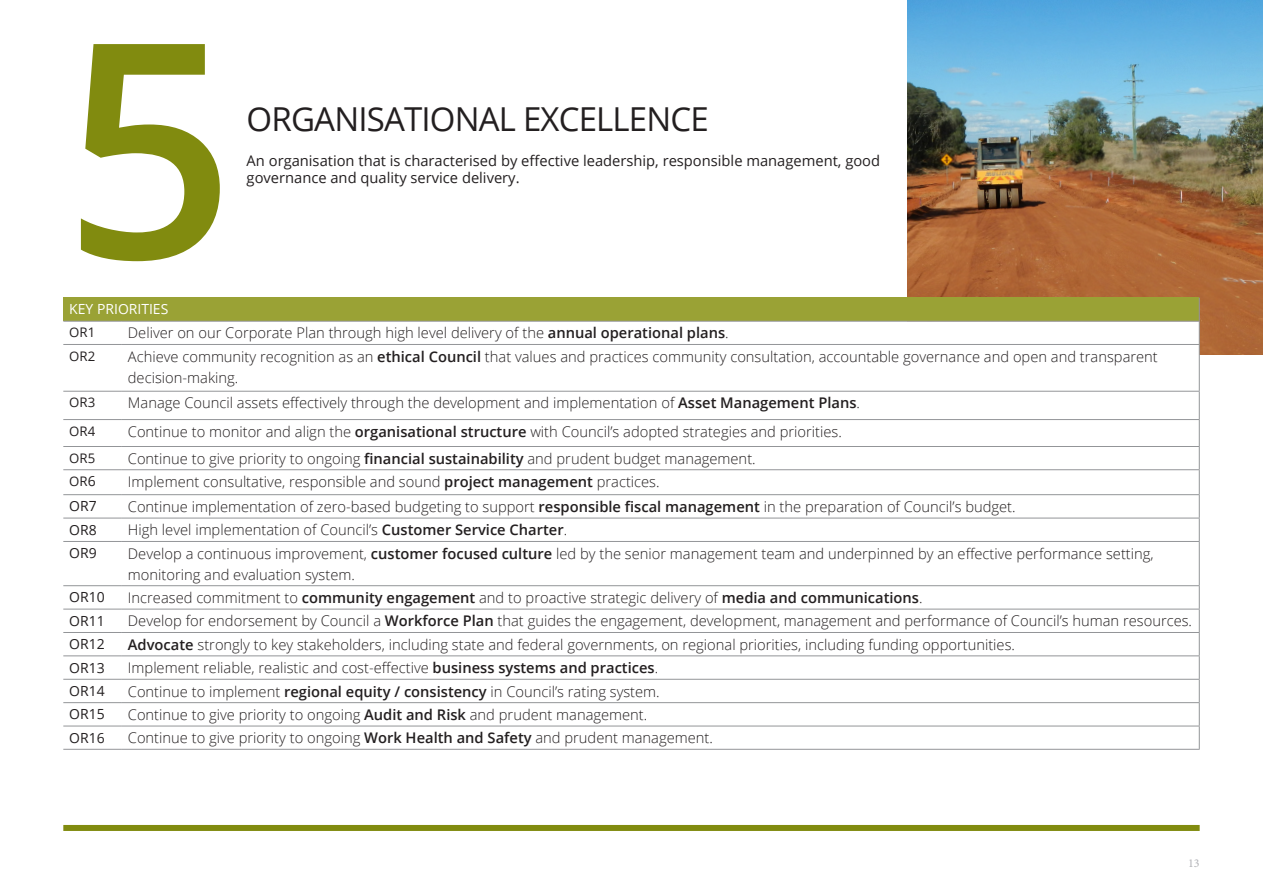
<style>
.page{position:relative;width:1263px;height:893px;background:#fff}
.page>*{position:absolute;margin:0;border:0;box-sizing:border-box;transform-origin:0 0}
.t1{font:600 300px "Open Sans";color:#818b0f}
.t2{font:33px "Open Sans";letter-spacing:-.025em;color:#231f20}
.t3{font:300 14.7px/21px "Open Sans";color:#231f20}
.t4{font:14.7px/17.7px "Open Sans";color:#231f20}
.Body_Copy{font:13.95px "Open Sans";color:#231f20}
.Body_Copy-2{font:13.95px "Open Sans";color:#fff}
.Body_Copy-3{font:13.2px "Open Sans";color:#231f20}
.t5{font:12px "Minion Pro";color:#b2b3b7}
.s1{font-weight:600}
.s2{font-size:13.95px}
</style>
<div class="page">
<img style="left:907px;top:0;width:356px;height:354px">
<div style="left:63px;top:298px;width:1136px;height:23px;background:#9aa235"></div>
<svg style="left:63px;top:322px;width:1136px;height:427px"></svg>
<hr style="left:63px;top:321px;width:59px;height:1px;background:#939598">
<hr style="left:122px;top:321px;width:1078px;height:1px;background:#939598">
<svg style="left:1199px;top:298px;width:1px;height:46px"></svg>
<hr style="left:1199px;top:345px;width:1px;height:46px;background:#939598">
<svg style="left:1199px;top:392px;width:1px;height:149px"></svg>
<hr style="left:1199px;top:542px;width:1px;height:43px;background:#939598">
<svg style="left:1199px;top:586px;width:1px;height:163px"></svg>
<hr style="left:63px;top:344px;width:59px;height:1px;background:#939598">
<hr style="left:122px;top:344px;width:1078px;height:1px;background:#939598">
<hr style="left:63px;top:391px;width:59px;height:1px;background:#939598">
<hr style="left:122px;top:391px;width:1078px;height:1px;background:#939598">
<hr style="left:63px;top:419px;width:59px;height:1px;background:#939598">
<hr style="left:122px;top:419px;width:1078px;height:1px;background:#939598">
<hr style="left:63px;top:446px;width:59px;height:1px;background:#939598">
<hr style="left:122px;top:446px;width:1078px;height:1px;background:#939598">
<hr style="left:63px;top:469px;width:59px;height:1px;background:#939598">
<hr style="left:122px;top:469px;width:1078px;height:1px;background:#939598">
<hr style="left:63px;top:494px;width:59px;height:1px;background:#939598">
<hr style="left:122px;top:494px;width:1078px;height:1px;background:#939598">
<hr style="left:63px;top:518px;width:59px;height:1px;background:#939598">
<hr style="left:122px;top:518px;width:1078px;height:1px;background:#939598">
<hr style="left:63px;top:541px;width:59px;height:1px;background:#939598">
<hr style="left:122px;top:541px;width:1078px;height:1px;background:#939598">
<hr style="left:63px;top:585px;width:59px;height:1px;background:#939598">
<hr style="left:122px;top:585px;width:1078px;height:1px;background:#939598">
<hr style="left:63px;top:609px;width:59px;height:1px;background:#939598">
<hr style="left:122px;top:609px;width:1078px;height:1px;background:#939598">
<hr style="left:63px;top:632px;width:59px;height:1px;background:#939598">
<hr style="left:122px;top:632px;width:1078px;height:1px;background:#939598">
<hr style="left:63px;top:655px;width:59px;height:1px;background:#939598">
<hr style="left:122px;top:655px;width:1078px;height:1px;background:#939598">
<hr style="left:63px;top:679px;width:59px;height:1px;background:#939598">
<hr style="left:122px;top:679px;width:1078px;height:1px;background:#939598">
<hr style="left:63px;top:702px;width:59px;height:1px;background:#939598">
<hr style="left:122px;top:702px;width:1078px;height:1px;background:#939598">
<hr style="left:63px;top:726px;width:59px;height:1px;background:#939598">
<hr style="left:122px;top:726px;width:1078px;height:1px;background:#939598">
<hr style="left:63px;top:749px;width:59px;height:1px;background:#939598">
<hr style="left:122px;top:749px;width:1078px;height:1px;background:#939598">
<div style="left:63px;top:825px;width:1137px;height:6px;background:#818b0f"></div>
<p class="t1" style="left:64px;top:-56px;width:173px">5</p>
<p class="t2" style="left:247px;top:96px;width:464px">ORGANISATIONAL EXCELLENCE</p>
<p class="t4" style="left:247px;top:151px;width:635px">An organisation that is characterised by effective leadership, responsible management, good governance and quality service delivery.</p>
<p class="Body_Copy-2" style="left:69px;top:300px;width:101px">KEY PRIORITIES</p>
<p class="Body_Copy-3" style="left:69px;top:323px;width:27px">OR1</p>
<p class="t3" style="left:128px;top:322px;width:602px">Deliver on our Corporate Plan through high level delivery of the <span class="s1">annual operational plans</span>.</p>
<p class="Body_Copy-3" style="left:69px;top:347px;width:27px">OR2</p>
<p class="t3" style="left:128px;top:345px;width:1031px">Achieve community recognition as an <span class="s1">ethical Council</span> that values and practices community consultation, accountable governance and open and transparent decision-making.</p>
<p class="Body_Copy-3" style="left:69px;top:393px;width:27px">OR3</p>
<p class="t3" style="left:128px;top:392px;width:733px">Manage Council assets effectively through the development and implementation of <span class="s1">Asset Management Plans</span>.</p>
<p class="Body_Copy-3" style="left:69px;top:422px;width:27px">OR4</p>
<p class="t3" style="left:128px;top:421px;width:715px">Continue to monitor and align the <span class="s1">organisational structure</span> with Council’s adopted strategies and priorities.</p>
<p class="Body_Copy-3" style="left:69px;top:449px;width:27px">OR5</p>
<p class="t3" style="left:128px;top:447px;width:629px">Continue to give priority to ongoing <span class="s1">financial sustainability</span> and prudent budget management.</p>
<p class="Body_Copy-3" style="left:69px;top:473px;width:28px">OR<span class="s2">6</span></p>
<p class="t3" style="left:128px;top:471px;width:533px">Implement consultative, responsible and sound <span class="s1">project management</span> practices.</p>
<p class="Body_Copy" style="left:69px;top:497px;width:29px">OR7</p>
<p class="t3" style="left:128px;top:496px;width:889px">Continue implementation of zero-based budgeting to support <span class="s1">responsible fiscal management</span> in the preparation of Council’s budget.</p>
<p class="Body_Copy" style="left:69px;top:520px;width:29px">OR8</p>
<p class="t3" style="left:128px;top:519px;width:441px">High level implementation of Council’s <span class="s1">Customer Service Charter</span>.</p>
<p class="Body_Copy" style="left:69px;top:543px;width:29px">OR9</p>
<p class="t3" style="left:128px;top:542px;width:1027px">Develop a continuous improvement, <span class="s1">customer focused culture</span> led by the senior management team and underpinned by an effective performance setting, monitoring and evaluation system.</p>
<p class="Body_Copy" style="left:69px;top:588px;width:37px">OR10</p>
<p class="t3" style="left:128px;top:587px;width:796px">Increased commitment to <span class="s1">community engagement</span> and to proactive strategic delivery of <span class="s1">media and communications</span>.</p>
<p class="Body_Copy" style="left:69px;top:611px;width:37px">OR11</p>
<p class="t3" style="left:128px;top:610px;width:1066px">Develop for endorsement by Council a <span class="s1">Workforce Plan</span> that guides the engagement, development, management and performance of Council’s human resources.</p>
<p class="Body_Copy" style="left:69px;top:634px;width:37px">OR12</p>
<p class="t3" style="left:128px;top:633px;width:889px"><span class="s1">Advocate</span> strongly to key stakeholders, including state and federal governments, on regional priorities, including funding opportunities.</p>
<p class="Body_Copy" style="left:69px;top:658px;width:37px">OR13</p>
<p class="t3" style="left:128px;top:657px;width:532px">Implement reliable, realistic and cost-effective <span class="s1">business systems and practices</span>.</p>
<p class="Body_Copy" style="left:69px;top:681px;width:37px">OR14</p>
<p class="t3" style="left:128px;top:680px;width:533px">Continue to implement <span class="s1">regional equity / consistency</span> in Council’s rating system.</p>
<p class="Body_Copy" style="left:69px;top:705px;width:37px">OR15</p>
<p class="t3" style="left:128px;top:704px;width:521px">Continue to give priority to ongoing <span class="s1">Audit and Risk</span> and prudent management.</p>
<p class="Body_Copy" style="left:69px;top:728px;width:37px">OR16</p>
<p class="t3" style="left:128px;top:727px;width:587px">Continue to give priority to ongoing <span class="s1">Work Health and Safety</span> and prudent management.</p>
<p class="t5" style="left:1188px;top:855px;width:13px">13</p>
</div>
